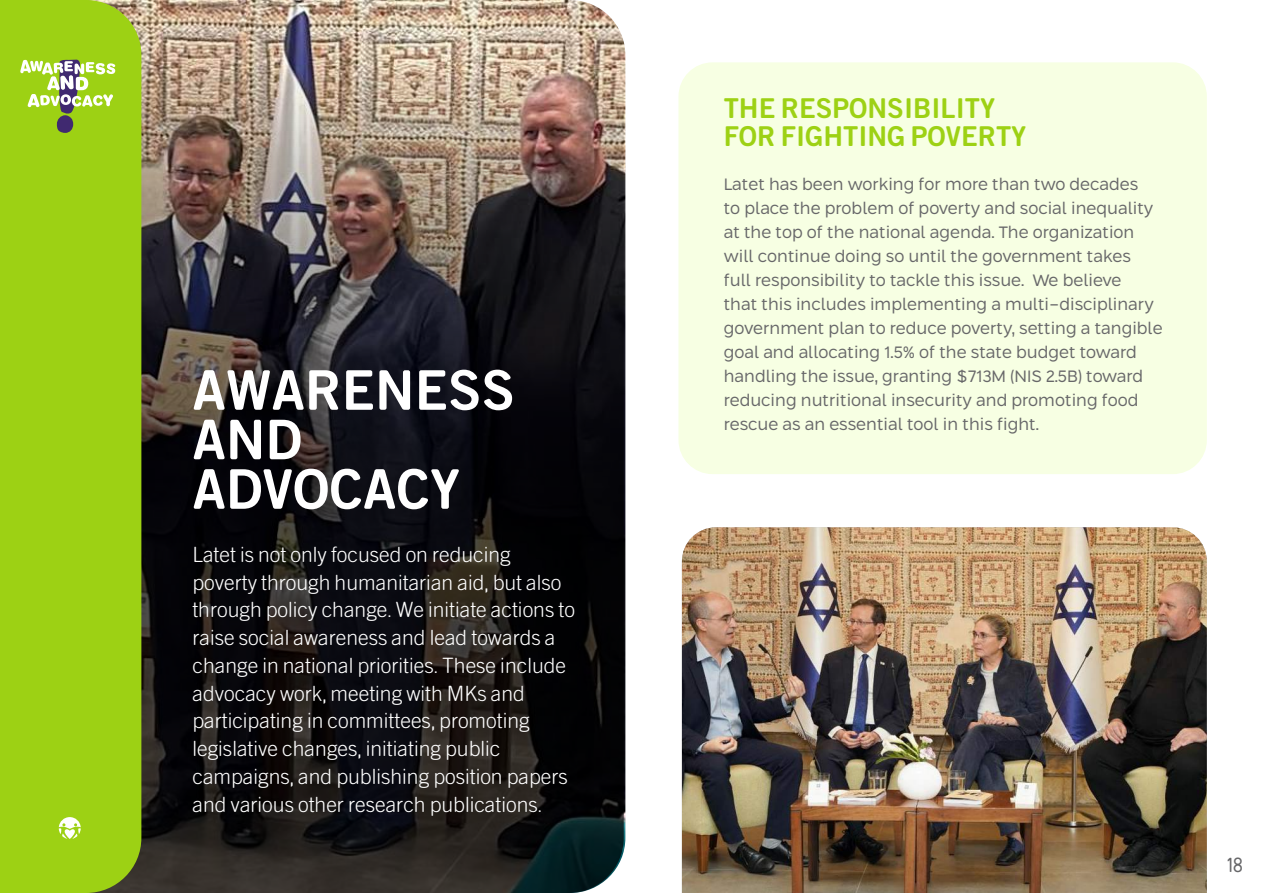
<style>
.page{position:relative;width:1263px;height:893px;background:#fff}
.page>*{position:absolute;margin:0;border:0;box-sizing:border-box;transform-origin:0 0}
.t1{font:66px/49.5px "Next Exit Round";color:#fff}
.t2{font:33px/28.5px "Next Exit Round";color:#9dd114}
.t3{font:300 28.5px "Next Exit Round";color:#676769}
.t4{font:300 25.5px/27.8px "Next Exit Round";color:#fff}
.t5{font:19.5px/24px "RAG Sans 1.1 Light";color:#676769}
</style>
<div class="page">
<img style="left:682px;top:527px;width:525px;height:366px">
<img style="left:141px;top:0;width:483px;height:893px">
<div style="left:678px;top:62px;width:529px;height:412px;background:#f7ffe3;border-radius:34px"></div>
<div style="left:0;top:0;width:141px;height:893px;background:#9dd114"></div>
<svg style="left:59px;top:817px;width:22px;height:22px"></svg>
<svg style="left:20px;top:58px;width:95px;height:75px"></svg>
<h1 class="t1" style="left:192px;top:367px;width:324px">AWARENESS<br>AND<br>ADVOCACY</h1>
<p class="t4" style="left:192px;top:541px;width:384px">Latet is not only focused on reducing poverty through humanitarian aid, but also through policy change. We initiate actions to raise social awareness and lead towards a change in national priorities. These include advocacy work, meeting with MKs and participating in committees, promoting legislative changes, initiating public campaigns, and publishing position papers and various other research publications.</p>
<h2 class="t2" style="left:724px;top:95px;width:304px">THE RESPONSIBILITY<br>FOR FIGHTING POVERTY</h2>
<p class="t5" style="left:724px;top:174px;width:440px">Latet has been working for more than two decades<br>to place the problem of poverty and social inequality at the top of the national agenda. The organization will continue doing so until the government takes full responsibility to tackle this issue. We believe<br>that this includes implementing a multi-disciplinary government plan to reduce poverty, setting a tangible goal and allocating 1.5% of the state budget toward handling the issue, granting $713M (NIS 2.5B) toward reducing nutritional insecurity and promoting food rescue as an essential tool in this fight.</p>
<h3 class="t3" style="left:1227px;top:849px;width:18px">18</h3>
</div>
